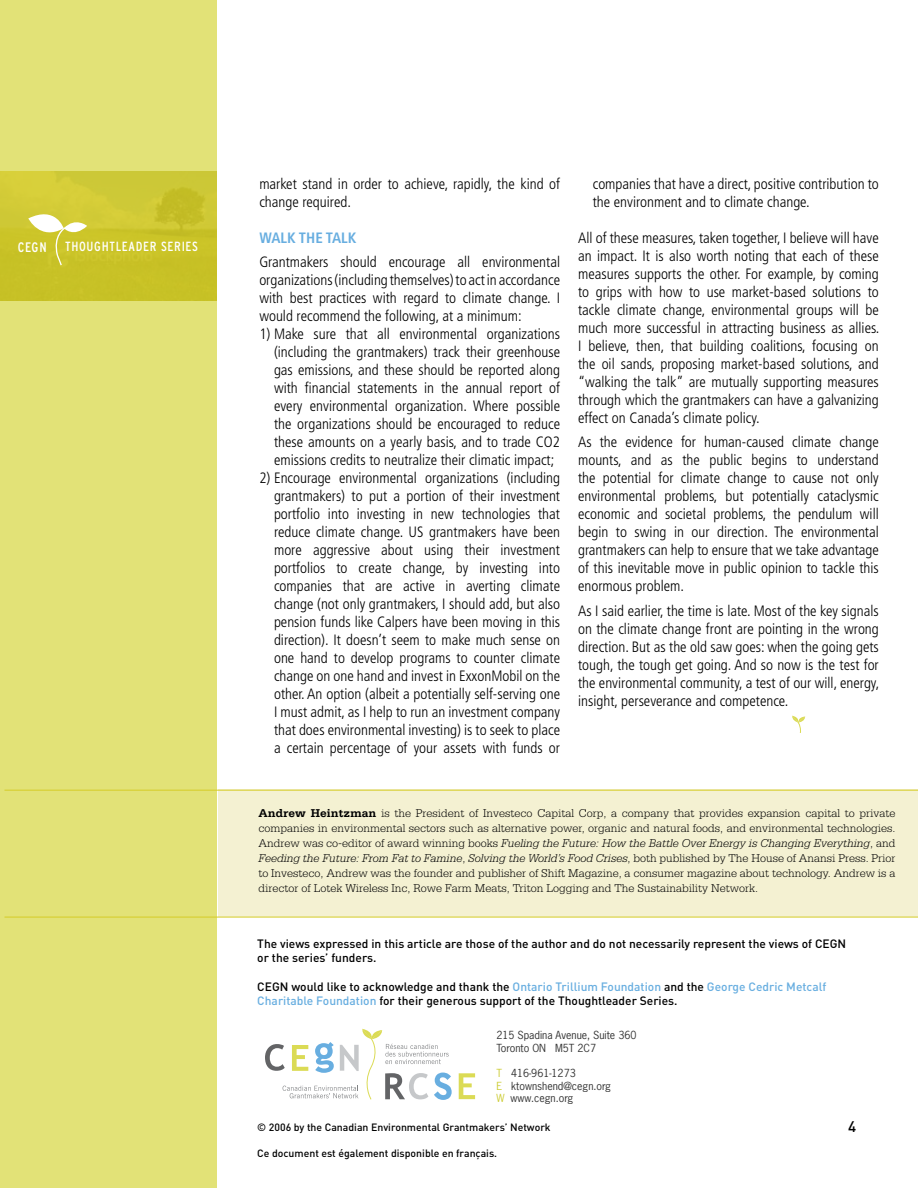
<style>
.page{position:relative;width:918px;height:1188px;background:#fff}
.page>*{position:absolute;margin:0;border:0;box-sizing:border-box;transform-origin:0 0}
.t1{font:500 15.15px "DIN";color:#000}
.t2{font:300 condensed 15px/18px "Frutiger";color:#000;text-align:justify}
.t3{font:700 condensed 15px "Frutiger";color:#68aee0}
.t4{font:condensed 13.8px "Interstate";color:#fff}
.t5{font:condensed 13.35px "Interstate";letter-spacing:.05em;color:#fff}
.t6{font:300 12px/15px "Serifa";color:#000;text-align:justify}
.t7{font:500 12px/14.4px "DIN";color:#000}
.t8{font:500 10.5px "DIN";color:#000}
.t9{font:10.5px/12.6px "News Gothic";color:#343434}
.s1{font-weight:700}
.s2{font-style:italic}
.s3{color:#68aee0}
.s4{color:#cc3}
</style>
<div class="page">
<div style="left:0;top:0;width:217px;height:1187px;background:#e2e277"></div>
<svg style="left:28px;top:205px;width:59px;height:61px"></svg>
<div style="left:218px;top:789px;width:700px;height:128px;background:#f4f1d2"></div>
<hr style="left:4px;top:790px;width:914px;height:1px;background:#d5cc27">
<hr style="left:4px;top:917px;width:914px;height:1px;background:#d5cc27">
<svg style="left:459px;top:1073px;width:16px;height:26px"></svg>
<svg style="left:265px;top:1029px;width:187px;height:71px"></svg>
<svg style="left:792px;top:716px;width:13px;height:17px"></svg>
<p class="t4" style="left:18px;top:239px;width:15px">CEGN</p>
<p class="t5" style="left:65px;top:239px;width:133px">THOUGHTLEADER SERIES</p>
<p class="t2" style="left:259px;top:175px;width:302px">market stand in order to achieve, rapidly, the kind of change required.</p>
<p class="t3" style="left:259px;top:229px;width:99px">WALK THE TALK</p>
<p class="t2" style="left:259px;top:253px;width:302px">Grantmakers should encourage all environmental organizations (including themselves) to act in accordance with best practices with regard to climate change. I would recommend the following, at a minimum:</p>
<p class="t2" style="left:274px;top:325px;width:288px;text-indent:-15px">1) Make sure that all environmental organizations (including the grantmakers) track their greenhouse gas emissions, and these should be reported along with financial statements in the annual report of every environmental organization. Where possible the organizations should be encouraged to reduce these amounts on a yearly basis, and to trade CO2 emissions credits to neutralize their climatic impact;</p>
<p class="t2" style="left:274px;top:469px;width:288px;text-indent:-15px">2) Encourage environmental organizations (including grantmakers) to put a portion of their investment portfolio into investing in new technologies that reduce climate change. US grantmakers have been more aggressive about using their investment portfolios to create change, by investing into companies that are active in averting climate change (not only grantmakers, I should add, but also pension funds like Calpers have been moving in this direction). It doesn’t seem to make much sense on one hand to develop programs to counter climate change on one hand and invest in ExxonMobil on the other. An option (albeit a potentially self-serving one I must admit, as I help to run an investment company that does environmental investing) is to seek to place a certain percentage of your assets with funds or</p>
<p class="t2" style="left:593px;top:175px;width:288px">companies that have a direct, positive contribution to the environment and to climate change.</p>
<p class="t2" style="left:578px;top:229px;width:303px">All of these measures, taken together, I believe will have an impact. It is also worth noting that each of these measures supports the other. For example, by coming to grips with how to use market-based solutions to tackle climate change, environmental groups will be much more successful in attracting business as allies.<br>I believe, then, that building coalitions, focusing on the oil sands, proposing market-based solutions, and “walking the talk” are mutually supporting measures through which the grantmakers can have a galvanizing effect on Canada’s climate policy.</p>
<p class="t2" style="left:578px;top:433px;width:302px">As the evidence for human-caused climate change mounts, and as the public begins to understand the potential for climate change to cause not only environmental problems, but potentially cataclysmic economic and societal problems, the pendulum will begin to swing in our direction. The environmental grantmakers can help to ensure that we take advantage of this inevitable move in public opinion to tackle this enormous problem.</p>
<p class="t2" style="left:578px;top:602px;width:303px">As I said earlier, the time is late. Most of the key signals on the climate change front are pointing in the wrong direction. But as the old saw goes: when the going gets tough, the tough get going. And so now is the test for the environmental community, a test of our will, energy, insight, perseverance and competence.</p>
<p class="t6" style="left:258px;top:805px;width:639px"><span class="s1">Andrew Heintzman</span> is the President of Investeco Capital Corp, a company that provides expansion capital to private companies in environmental sectors such as alternative power, organic and natural foods, and environmental technologies.<br>Andrew was co-editor of award winning books <span class="s2">Fueling the Future: How the Battle Over Energy is Changing Everything</span>, and <span class="s2">Feeding the Future: From Fat to Famine</span>, <span class="s2">Solving the World’s Food Crises</span>, both published by The House of Anansi Press. Prior to Investeco, Andrew was the founder and publisher of Shift Magazine, a consumer magazine about technology. Andrew is a director of Lotek Wireless Inc, Rowe Farm Meats, Triton Logging and The Sustainability Network.</p>
<p class="t7" style="left:257px;top:936px;width:591px">The views expressed in this article are those of the author and do not necessarily represent the views of CEGN or the series’ funders.</p>
<p class="t7" style="left:257px;top:979px;width:571px">CEGN would like to acknowledge and thank the <span class="s3">Ontario Trillium Foundation</span> and the <span class="s3">George Cedric Metcalf<br>Charitable Foundation</span> for their generous support of the Thoughtleader Series.</p>
<p class="t9" style="left:496px;top:1029px;width:142px">215 Spadina Avenue, Suite 360<br>Toronto ON M5T 2C7</p>
<p class="t9" style="left:496px;top:1066px;width:116px"><span class="s4">T</span> 416-961-1273<br><span class="s4">E</span> ktownshend@cegn.org<br><span class="s4">W</span> www.cegn.org</p>
<p class="t8" style="left:257px;top:1121px;width:295px">© 2006 by the Canadian Environmental Grantmakers’ Network</p>
<p class="t8" style="left:257px;top:1146px;width:241px">Ce document est également disponible en français.</p>
<p class="t1" style="left:848px;top:1117px;width:10px">4</p>
</div>
